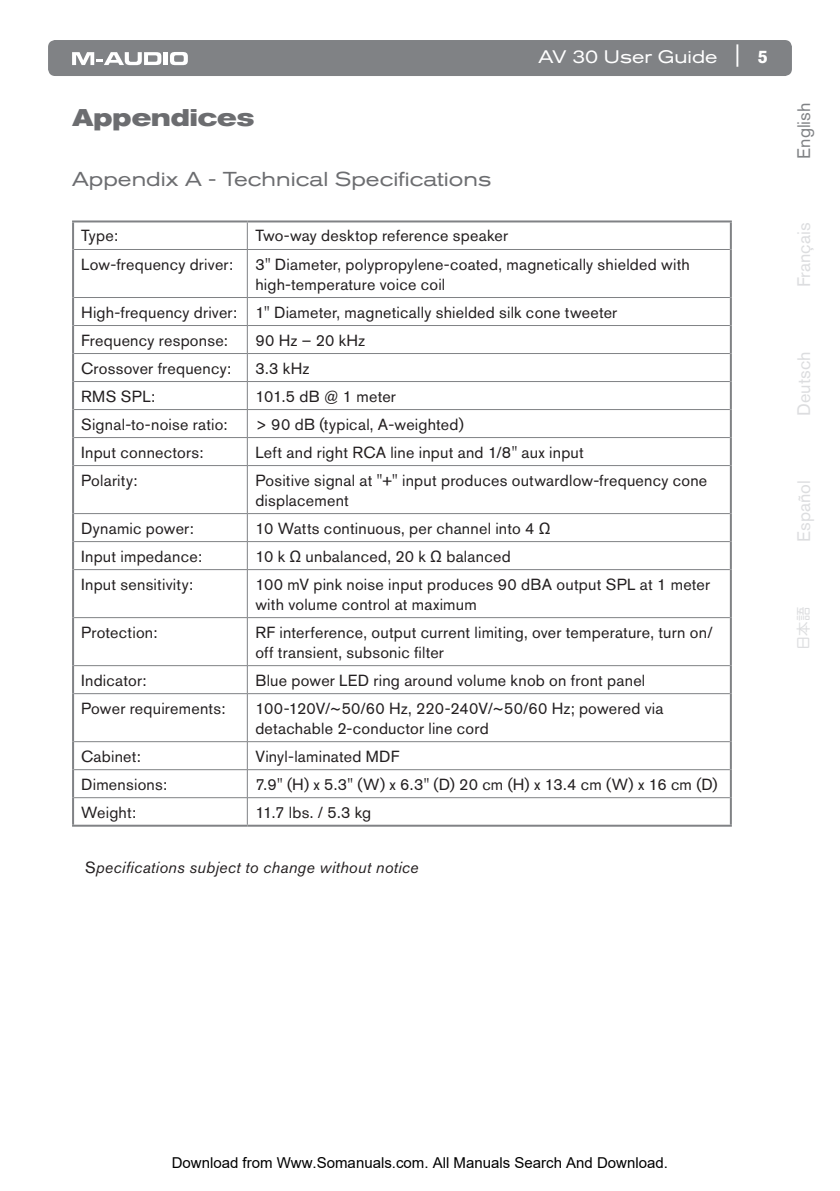
<style>
.page{position:relative;width:840px;height:1191px;background:#fff}
.page>*{position:absolute;margin:0;border:0;box-sizing:border-box;transform-origin:0 0}
.h1-header{font:700 expanded 24px "Akzidenz Grotesk Std";color:#6c6d70}
.h2-sub_header{font:expanded 20px "Akzidenz Grotesk Std";color:#6c6d70}
.t1{font:18px "Akzidenz Grotesk Std";color:#dcdddf}
.t2{font:expanded 18px "Akzidenz Grotesk Std";color:#fff}
.t3{font:18px "Akzidenz Grotesk Std";color:#808285}
.b1-body{font:16px/20px "Akzidenz Grotesk Std";letter-spacing:.015em;color:#231f20}
.b1-body-2{font:italic 16px "Akzidenz Grotesk BE";letter-spacing:.015em;color:#231f20}
.t4{font:15px "Arial";color:#000}
.t5{font:14.4px "Hira Maru Pro W4";color:#dcdddf}
.s1{font-size:24.2px}
.s2{font-weight:700;font-stretch:normal}
.s3{font-family:"Akzidenz Grotesk Std";font-style:normal}
</style>
<div class="page">
<div style="left:48px;top:40px;width:743px;height:36px;background:#808285;border-radius:7px"></div>
<svg style="left:72px;top:52px;width:89px;height:13px"></svg>
<hr style="left:164px;top:52px;width:4px;height:13px;background:#fff">
<svg style="left:170px;top:52px;width:18px;height:13px"></svg>
<hr style="left:72px;top:220px;width:175px;height:2px;background:#808285">
<hr style="left:72px;top:222px;width:2px;height:27px;background:#808285">
<hr style="left:247px;top:220px;width:484px;height:2px;background:#808285">
<hr style="left:729px;top:222px;width:2px;height:27px;background:#808285">
<hr style="left:72px;top:249px;width:2px;height:48px;background:#808285">
<hr style="left:729px;top:249px;width:2px;height:48px;background:#808285">
<hr style="left:72px;top:297px;width:2px;height:28px;background:#808285">
<hr style="left:729px;top:297px;width:2px;height:28px;background:#808285">
<hr style="left:72px;top:325px;width:2px;height:28px;background:#808285">
<hr style="left:729px;top:325px;width:2px;height:28px;background:#808285">
<hr style="left:72px;top:353px;width:2px;height:28px;background:#808285">
<hr style="left:729px;top:353px;width:2px;height:28px;background:#808285">
<hr style="left:72px;top:381px;width:2px;height:28px;background:#808285">
<hr style="left:729px;top:381px;width:2px;height:28px;background:#808285">
<hr style="left:72px;top:409px;width:2px;height:28px;background:#808285">
<hr style="left:729px;top:409px;width:2px;height:28px;background:#808285">
<hr style="left:72px;top:437px;width:2px;height:28px;background:#808285">
<hr style="left:729px;top:437px;width:2px;height:28px;background:#808285">
<hr style="left:72px;top:465px;width:2px;height:48px;background:#808285">
<hr style="left:729px;top:465px;width:2px;height:48px;background:#808285">
<hr style="left:72px;top:513px;width:2px;height:28px;background:#808285">
<hr style="left:729px;top:513px;width:2px;height:28px;background:#808285">
<hr style="left:72px;top:541px;width:2px;height:28px;background:#808285">
<hr style="left:729px;top:541px;width:2px;height:28px;background:#808285">
<hr style="left:72px;top:569px;width:2px;height:48px;background:#808285">
<hr style="left:729px;top:569px;width:2px;height:48px;background:#808285">
<hr style="left:72px;top:617px;width:2px;height:48px;background:#808285">
<hr style="left:729px;top:617px;width:2px;height:48px;background:#808285">
<hr style="left:72px;top:665px;width:2px;height:28px;background:#808285">
<hr style="left:729px;top:665px;width:2px;height:28px;background:#808285">
<hr style="left:72px;top:693px;width:2px;height:48px;background:#808285">
<hr style="left:729px;top:693px;width:2px;height:48px;background:#808285">
<hr style="left:72px;top:741px;width:2px;height:28px;background:#808285">
<hr style="left:729px;top:741px;width:2px;height:28px;background:#808285">
<hr style="left:72px;top:769px;width:2px;height:28px;background:#808285">
<hr style="left:729px;top:769px;width:2px;height:28px;background:#808285">
<hr style="left:72px;top:797px;width:2px;height:27px;background:#808285">
<hr style="left:729px;top:797px;width:2px;height:27px;background:#808285">
<hr style="left:72px;top:824px;width:175px;height:2px;background:#808285">
<hr style="left:247px;top:824px;width:484px;height:2px;background:#808285">
<svg style="left:247px;top:222px;width:1px;height:27px"></svg>
<hr style="left:74px;top:249px;width:173px;height:1px;background:#808285">
<hr style="left:247px;top:249px;width:482px;height:1px;background:#808285">
<hr style="left:247px;top:250px;width:1px;height:47px;background:#808285">
<hr style="left:74px;top:297px;width:173px;height:1px;background:#808285">
<hr style="left:247px;top:297px;width:482px;height:1px;background:#808285">
<hr style="left:74px;top:325px;width:173px;height:1px;background:#808285">
<hr style="left:247px;top:325px;width:482px;height:1px;background:#808285">
<hr style="left:74px;top:353px;width:173px;height:1px;background:#808285">
<hr style="left:247px;top:353px;width:482px;height:1px;background:#808285">
<hr style="left:74px;top:381px;width:173px;height:1px;background:#808285">
<hr style="left:247px;top:381px;width:482px;height:1px;background:#808285">
<hr style="left:74px;top:409px;width:173px;height:1px;background:#808285">
<hr style="left:247px;top:409px;width:482px;height:1px;background:#808285">
<hr style="left:74px;top:437px;width:173px;height:1px;background:#808285">
<hr style="left:247px;top:437px;width:482px;height:1px;background:#808285">
<svg style="left:247px;top:298px;width:1px;height:167px"></svg>
<hr style="left:74px;top:465px;width:173px;height:1px;background:#808285">
<hr style="left:247px;top:465px;width:482px;height:1px;background:#808285">
<hr style="left:247px;top:466px;width:1px;height:47px;background:#808285">
<hr style="left:74px;top:513px;width:173px;height:1px;background:#808285">
<hr style="left:247px;top:513px;width:482px;height:1px;background:#808285">
<hr style="left:74px;top:541px;width:173px;height:1px;background:#808285">
<hr style="left:247px;top:541px;width:482px;height:1px;background:#808285">
<svg style="left:247px;top:514px;width:1px;height:55px"></svg>
<hr style="left:74px;top:569px;width:173px;height:1px;background:#808285">
<hr style="left:247px;top:569px;width:482px;height:1px;background:#808285">
<hr style="left:247px;top:570px;width:1px;height:47px;background:#808285">
<hr style="left:74px;top:617px;width:173px;height:1px;background:#808285">
<hr style="left:247px;top:617px;width:482px;height:1px;background:#808285">
<hr style="left:247px;top:618px;width:1px;height:47px;background:#808285">
<hr style="left:74px;top:665px;width:173px;height:1px;background:#808285">
<hr style="left:247px;top:665px;width:482px;height:1px;background:#808285">
<svg style="left:247px;top:666px;width:1px;height:27px"></svg>
<hr style="left:74px;top:693px;width:173px;height:1px;background:#808285">
<hr style="left:247px;top:693px;width:482px;height:1px;background:#808285">
<hr style="left:247px;top:694px;width:1px;height:47px;background:#808285">
<hr style="left:74px;top:741px;width:173px;height:1px;background:#808285">
<hr style="left:247px;top:741px;width:482px;height:1px;background:#808285">
<hr style="left:74px;top:769px;width:173px;height:1px;background:#808285">
<hr style="left:247px;top:769px;width:482px;height:1px;background:#808285">
<hr style="left:74px;top:797px;width:173px;height:1px;background:#808285">
<hr style="left:247px;top:797px;width:482px;height:1px;background:#808285">
<svg style="left:247px;top:742px;width:1px;height:82px"></svg>
<p class="h1-header" style="left:72px;top:104px;width:183px">Appendices</p>
<p class="h2-sub_header" style="left:72px;top:167px;width:420px">Appendix A - Technical Specifications</p>
<p class="t2" style="left:538px;top:46px;width:231px">AV 30 User Guide <span class="s1">|</span> <span class="s2">5</span></p>
<p class="b1-body" style="left:81px;top:226px;width:38px">Type:</p>
<p class="b1-body" style="left:255px;top:226px;width:254px">Two-way desktop reference speaker</p>
<p class="b1-body" style="left:81px;top:254px;width:153px">Low-frequency driver:</p>
<p class="b1-body" style="left:255px;top:254px;width:436px">3" Diameter, polypropylene-coated, magnetically shielded with high-temperature voice coil</p>
<p class="b1-body" style="left:81px;top:302px;width:157px">High-frequency driver:</p>
<p class="b1-body" style="left:255px;top:302px;width:363px">1" Diameter, magnetically shielded silk cone tweeter</p>
<p class="b1-body" style="left:81px;top:330px;width:148px">Frequency response:</p>
<p class="b1-body" style="left:255px;top:330px;width:111px">90 Hz – 20 kHz</p>
<p class="b1-body" style="left:81px;top:358px;width:151px">Crossover frequency:</p>
<p class="b1-body" style="left:255px;top:358px;width:55px">3.3 kHz</p>
<p class="b1-body" style="left:81px;top:386px;width:75px">RMS SPL:</p>
<p class="b1-body" style="left:255px;top:386px;width:142px">101.5 dB @ 1 meter</p>
<p class="b1-body" style="left:81px;top:414px;width:148px">Signal-to-noise ratio:</p>
<p class="b1-body" style="left:255px;top:414px;width:210px">&gt; 90 dB (typical, A-weighted)</p>
<p class="b1-body" style="left:81px;top:442px;width:124px">Input connectors:</p>
<p class="b1-body" style="left:255px;top:442px;width:330px">Left and right RCA line input and 1/8" aux input</p>
<p class="b1-body" style="left:81px;top:470px;width:58px">Polarity:</p>
<p class="b1-body" style="left:255px;top:470px;width:453px">Positive signal at "+" input produces outward low-frequency cone displacement</p>
<p class="b1-body" style="left:81px;top:518px;width:114px">Dynamic power:</p>
<p class="b1-body" style="left:255px;top:518px;width:297px">10 Watts continuous, per channel into 4 Ω</p>
<p class="b1-body" style="left:81px;top:546px;width:122px">Input impedance:</p>
<p class="b1-body" style="left:255px;top:546px;width:257px">10 k Ω unbalanced, 20 k Ω balanced</p>
<p class="b1-body" style="left:81px;top:574px;width:113px">Input sensitivity:</p>
<p class="b1-body" style="left:255px;top:574px;width:456px">100 mV pink noise input produces 90 dBA output SPL at 1 meter with volume control at maximum</p>
<p class="b1-body" style="left:81px;top:622px;width:78px">Protection:</p>
<p class="b1-body" style="left:255px;top:622px;width:458px">RF interference, output current limiting, over temperature, turn on/ off transient, subsonic filter</p>
<p class="b1-body" style="left:81px;top:670px;width:67px">Indicator:</p>
<p class="b1-body" style="left:255px;top:670px;width:391px">Blue power LED ring around volume knob on front panel</p>
<p class="b1-body" style="left:81px;top:698px;width:146px">Power requirements:</p>
<p class="b1-body" style="left:255px;top:698px;width:409px">100-120V/~50/60 Hz, 220-240V/~50/60 Hz; powered via detachable 2-conductor line cord</p>
<p class="b1-body" style="left:81px;top:746px;width:61px">Cabinet:</p>
<p class="b1-body" style="left:255px;top:746px;width:146px">Vinyl-laminated MDF</p>
<p class="b1-body" style="left:81px;top:774px;width:87px">Dimensions:</p>
<p class="b1-body" style="left:255px;top:774px;width:463px">7.9" (H) x 5.3" (W) x 6.3" (D) 20 cm (H) x 13.4 cm (W) x 16 cm (D)</p>
<p class="b1-body" style="left:81px;top:802px;width:56px">Weight:</p>
<p class="b1-body" style="left:255px;top:802px;width:117px">11.7 lbs. / 5.3 kg</p>
<p class="b1-body-2" style="left:85px;top:857px;width:335px"><span class="s3">S</span>pecifications subject to change without notice</p>
<p class="t3" style="left:792px;top:159px;width:57px;rotate:-90deg">English</p>
<p class="t1" style="left:792px;top:287px;width:66px;rotate:-90deg">Français</p>
<p class="t1" style="left:792px;top:416px;width:65px;rotate:-90deg">Deutsch</p>
<p class="t1" style="left:792px;top:541px;width:63px;rotate:-90deg">Español</p>
<p class="t5" style="left:790px;top:650px;width:44px;rotate:-90deg">日本語</p>
<p class="t4" style="left:172px;top:1154px;width:497px">Download from Www.Somanuals.com. All Manuals Search And Download.</p>
</div>
